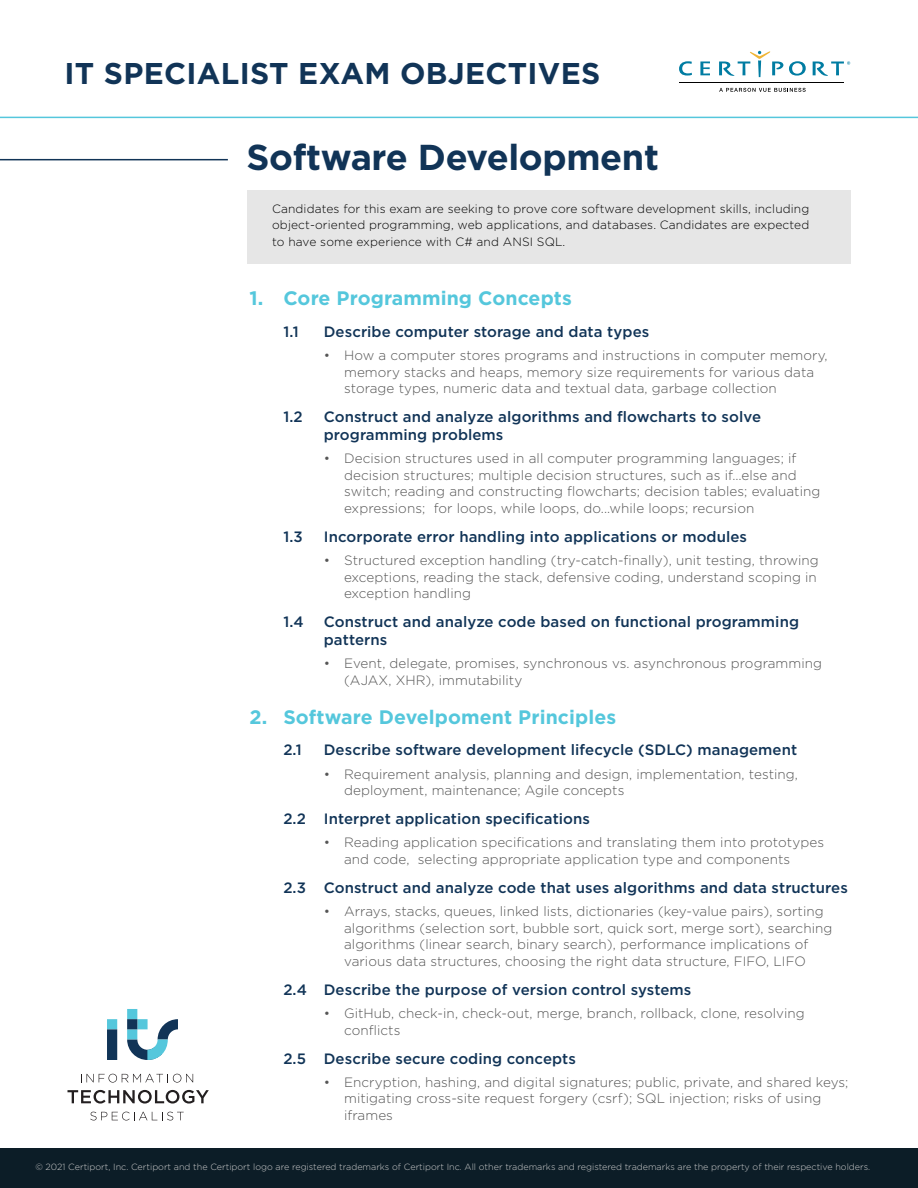
<style>
.page{position:relative;width:918px;height:1188px;background:#fff}
.page>*{position:absolute;margin:0;border:0;box-sizing:border-box;transform-origin:0 0}
.t1{font:700 36px "Gotham";letter-spacing:-.01em;color:#113457}
.t2{font:700 30px "Gotham";letter-spacing:.01em;color:#113457}
.t3{font:700 19.5px "Gotham";letter-spacing:.005em;color:#55c7dc}
.t4{font:500 15px/18px "Gotham";letter-spacing:.005em;color:#113457}
.t5{font:300 13.5px/16.5px "Gotham";letter-spacing:.005em;color:#555}
.t6{font:300 12px/16.5px "Gotham";letter-spacing:.01em;color:#000;text-align:justify}
.t7{font:300 9px "Gotham";color:#cbcbcb}
</style>
<div class="page">
<div style="left:0;top:1148px;width:918px;height:40px;background:#0c1d27"></div>
<div style="left:247px;top:190px;width:603px;height:74px;background:#e6e6e6"></div>
<svg style="left:679px;top:61px;width:13px;height:15px"></svg>
<svg style="left:700px;top:61px;width:10px;height:14px"></svg>
<svg style="left:789px;top:61px;width:17px;height:15px"></svg>
<svg style="left:719px;top:51px;width:64px;height:26px"></svg>
<svg style="left:813px;top:61px;width:37px;height:15px"></svg>
<svg style="left:719px;top:88px;width:87px;height:4px"></svg>
<hr style="left:679px;top:82px;width:165px;height:1px;background:#000">
<hr style="left:0;top:159px;width:228px;height:1px;background:#113457">
<hr style="left:0;top:117px;width:918px;height:1px;background:#55c7dc">
<div style="left:107px;top:1019px;width:10px;height:10px;background:#55c7dc"></div>
<svg style="left:107px;top:1029px;width:10px;height:31px"></svg>
<div style="left:127px;top:1009px;width:10px;height:10px;background:#55c7dc"></div>
<svg style="left:127px;top:1019px;width:51px;height:41px"></svg>
<svg style="left:81px;top:1074px;width:112px;height:9px"></svg>
<svg style="left:68px;top:1090px;width:141px;height:14px"></svg>
<svg style="left:90px;top:1112px;width:94px;height:8px"></svg>
<h2 class="t2" style="left:64px;top:53px;width:537px">IT SPECIALIST EXAM OBJECTIVES</h2>
<h1 class="t1" style="left:247px;top:133px;width:414px">Software Development</h1>
<p class="t6" style="left:272px;top:200px;width:539px">Candidates for this exam are seeking to prove core software development skills, including object-oriented programming, web applications, and databases. Candidates are expected to have some experience with C# and ANSI SQL.</p>
<h3 class="t3" style="left:250px;top:285px;width:324px">1. Core Programming Concepts</h3>
<p class="t4" style="left:283px;top:322px;width:17px">1.1</p>
<p class="t4" style="left:324px;top:322px;width:327px">Describe computer storage and data types</p>
<p class="t5" style="left:344px;top:347px;width:485px;text-indent:-20px">• How a computer stores programs and instructions in computer memory, memory stacks and heaps, memory size requirements for various data storage types, numeric data and textual data, garbage collection</p>
<p class="t4" style="left:283px;top:408px;width:21px">1.2</p>
<p class="t4" style="left:324px;top:408px;width:439px">Construct and analyze algorithms and flowcharts to solve programming problems</p>
<p class="t5" style="left:344px;top:450px;width:478px;text-indent:-20px">• Decision structures used in all computer programming languages; if decision structures; multiple decision structures, such as if…else and switch; reading and constructing flowcharts; decision tables; evaluating expressions; for loops, while loops, do...while loops; recursion</p>
<p class="t4" style="left:283px;top:527px;width:21px">1.3</p>
<p class="t4" style="left:324px;top:527px;width:425px">Incorporate error handling into applications or modules</p>
<p class="t5" style="left:344px;top:552px;width:476px;text-indent:-20px">• Structured exception handling (try-catch-finally), unit testing, throwing exceptions, reading the stack, defensive coding, understand scoping in exception handling</p>
<p class="t4" style="left:283px;top:613px;width:22px">1.4</p>
<p class="t4" style="left:324px;top:613px;width:477px">Construct and analyze code based on functional programming patterns</p>
<p class="t5" style="left:344px;top:655px;width:480px;text-indent:-20px">• Event, delegate, promises, synchronous vs. asynchronous programming (AJAX, XHR), immutability</p>
<h3 class="t3" style="left:250px;top:704px;width:368px">2. Software Develpoment Principles</h3>
<p class="t4" style="left:283px;top:741px;width:20px">2.1</p>
<p class="t4" style="left:324px;top:741px;width:475px">Describe software development lifecycle (SDLC) management</p>
<p class="t5" style="left:344px;top:765px;width:455px;text-indent:-20px">• Requirement analysis, planning and design, implementation, testing, deployment, maintenance; Agile concepts</p>
<p class="t4" style="left:283px;top:810px;width:308px">2.2 Interpret application specifications</p>
<p class="t5" style="left:344px;top:834px;width:481px;text-indent:-20px">• Reading application specifications and translating them into prototypes and code, selecting appropriate application type and components</p>
<p class="t4" style="left:283px;top:878px;width:566px">2.3 Construct and analyze code that uses algorithms and data structures</p>
<p class="t5" style="left:344px;top:903px;width:490px;text-indent:-20px">• Arrays, stacks, queues, linked lists, dictionaries (key-value pairs), sorting algorithms (selection sort, bubble sort, quick sort, merge sort), searching algorithms (linear search, binary search), performance implications of various data structures, choosing the right data structure, FIFO, LIFO</p>
<p class="t4" style="left:283px;top:980px;width:409px">2.4 Describe the purpose of version control systems</p>
<p class="t5" style="left:344px;top:1005px;width:462px;text-indent:-20px">• GitHub, check-in, check-out, merge, branch, rollback, clone, resolving conflicts</p>
<p class="t4" style="left:283px;top:1049px;width:294px">2.5 Describe secure coding concepts</p>
<p class="t5" style="left:344px;top:1073px;width:506px;text-indent:-20px">• Encryption, hashing, and digital signatures; public, private, and shared keys; mitigating cross-site request forgery (csrf); SQL injection; risks of using iframes</p>
<p class="t7" style="left:35px;top:1161px;width:836px">© 2021 Certiport, Inc. Certiport and the Certiport logo are registered trademarks of Certiport Inc. All other trademarks and registered trademarks are the property of their respective holders.</p>
</div>
